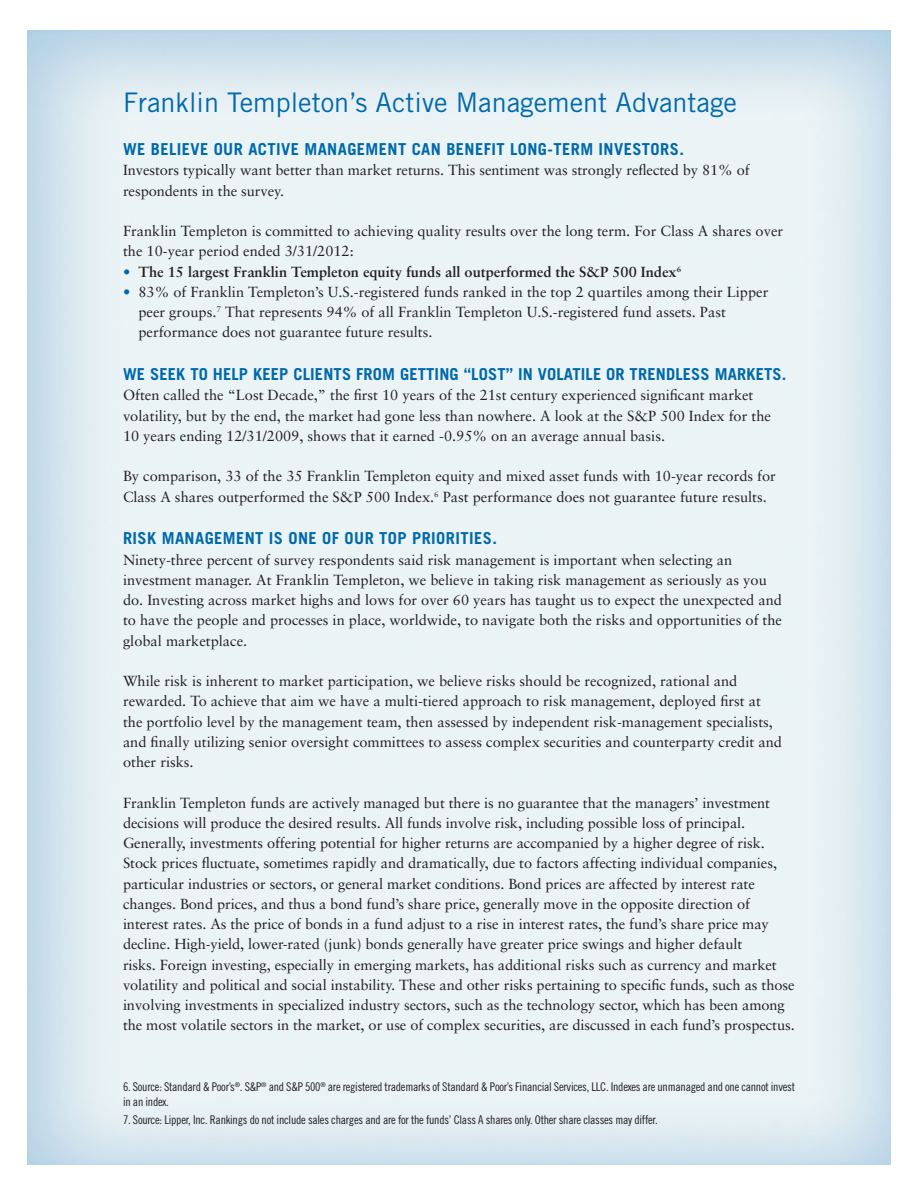
<style>
.page{position:relative;width:918px;height:1188px;background:#fff}
.page>*{position:absolute;margin:0;border:0;box-sizing:border-box;transform-origin:0 0}
.t1{font:27px "Trade Gothic";color:#0069aa}
.t2{font:700 16.5px "Trade Gothic";letter-spacing:.025em;color:#0069aa}
.t3{font:14.7px/20.2px "Sabon";color:#231f20}
.t4{font:700 14.7px "Sabon";color:#231f20}
.t5{font:12px/15.8px "Trade Gothic Cond Eighteen";letter-spacing:-.02em;color:#231f20}
.s1{font-weight:400;color:#0069aa}
.s2{color:#0069aa}
</style>
<div class="page">
<h1 class="t1" style="left:123px;top:93px;width:616px">Franklin Templeton’s Active Management Advantage</h1>
<p class="t2" style="left:123px;top:143px;width:562px">WE BELIEVE OUR ACTIVE MANAGEMENT CAN BENEFIT LONG-TERM INVESTORS.</p>
<p class="t3" style="left:123px;top:161px;width:628px">Investors typically want better than market returns. This sentiment was strongly reflected by 81% of respondents in the survey.</p>
<p class="t3" style="left:123px;top:222px;width:662px">Franklin Templeton is committed to achieving quality results over the long term. For Class A shares over the 10-year period ended 3/31/2012:</p>
<p class="t4" style="left:123px;top:265px;width:560px"><span class="s1">•</span> The 15 largest Franklin Templeton equity funds all outperformed the S&amp;P 500 Index<sup>6</sup></p>
<p class="t3" style="left:138px;top:283px;width:631px;text-indent:-15px"><span class="s2">•</span> 83% of Franklin Templeton’s U.S.-registered funds ranked in the top 2 quartiles among their Lipper peer groups.<sup>7</sup> That represents 94% of all Franklin Templeton U.S.-registered fund assets. Past performance does not guarantee future results.</p>
<p class="t2" style="left:123px;top:368px;width:665px">WE SEEK TO HELP KEEP CLIENTS FROM GETTING “LOST” IN VOLATILE OR TRENDLESS MARKETS.</p>
<p class="t3" style="left:123px;top:386px;width:649px">Often called the “Lost Decade,” the first 10 years of the 21st century experienced significant market volatility, but by the end, the market had gone less than nowhere. A look at the S&amp;P 500 Index for the<br>10 years ending 12/31/2009, shows that it earned -0.95% on an average annual basis.</p>
<p class="t3" style="left:123px;top:467px;width:654px">By comparison, 33 of the 35 Franklin Templeton equity and mixed asset funds with 10-year records for<br>Class A shares outperformed the S&amp;P 500 Index.<sup>6</sup> Past performance does not guarantee future results.</p>
<p class="t2" style="left:123px;top:533px;width:375px">RISK MANAGEMENT IS ONE OF OUR TOP PRIORITIES.</p>
<p class="t3" style="left:123px;top:551px;width:661px">Ninety-three percent of survey respondents said risk management is important when selecting an investment manager. At Franklin Templeton, we believe in taking risk management as seriously as you do. Investing across market highs and lows for over 60 years has taught us to expect the unexpected and to have the people and processes in place, worldwide, to navigate both the risks and opportunities of the global marketplace.</p>
<p class="t3" style="left:123px;top:672px;width:661px">While risk is inherent to market participation, we believe risks should be recognized, rational and rewarded. To achieve that aim we have a multi-tiered approach to risk management, deployed first at the portfolio level by the management team, then assessed by independent risk-management specialists, and finally utilizing senior oversight committees to assess complex securities and counterparty credit and other risks.</p>
<p class="t3" style="left:123px;top:794px;width:673px">Franklin Templeton funds are actively managed but there is no guarantee that the managers’ investment decisions will produce the desired results. All funds involve risk, including possible loss of principal.<br>Generally, investments offering potential for higher returns are accompanied by a higher degree of risk.<br>Stock prices fluctuate, sometimes rapidly and dramatically, due to factors affecting individual companies, particular industries or sectors, or general market conditions. Bond prices are affected by interest rate changes. Bond prices, and thus a bond fund’s share price, generally move in the opposite direction of interest rates. As the price of bonds in a fund adjust to a rise in interest rates, the fund’s share price may decline. High-yield, lower-rated (junk) bonds generally have greater price swings and higher default<br>risks. Foreign investing, especially in emerging markets, has additional risks such as currency and market volatility and political and social instability. These and other risks pertaining to specific funds, such as those involving investments in specialized industry sectors, such as the technology sector, which has been among the most volatile sectors in the market, or use of complex securities, are discussed in each fund’s prospectus.</p>
<p class="t5" style="left:123px;top:1079px;width:674px">6. Source: Standard &amp; Poor’s<sup>®</sup>. S&amp;P<sup>®</sup> and S&amp;P 500<sup>®</sup> are registered trademarks of Standard &amp; Poor’s Financial Services, LLC. Indexes are unmanaged and one cannot invest in an index.</p>
<p class="t5" style="left:123px;top:1113px;width:536px">7. Source: Lipper, Inc. Rankings do not include sales charges and are for the funds’ Class A shares only. Other share classes may differ.</p>
</div>
